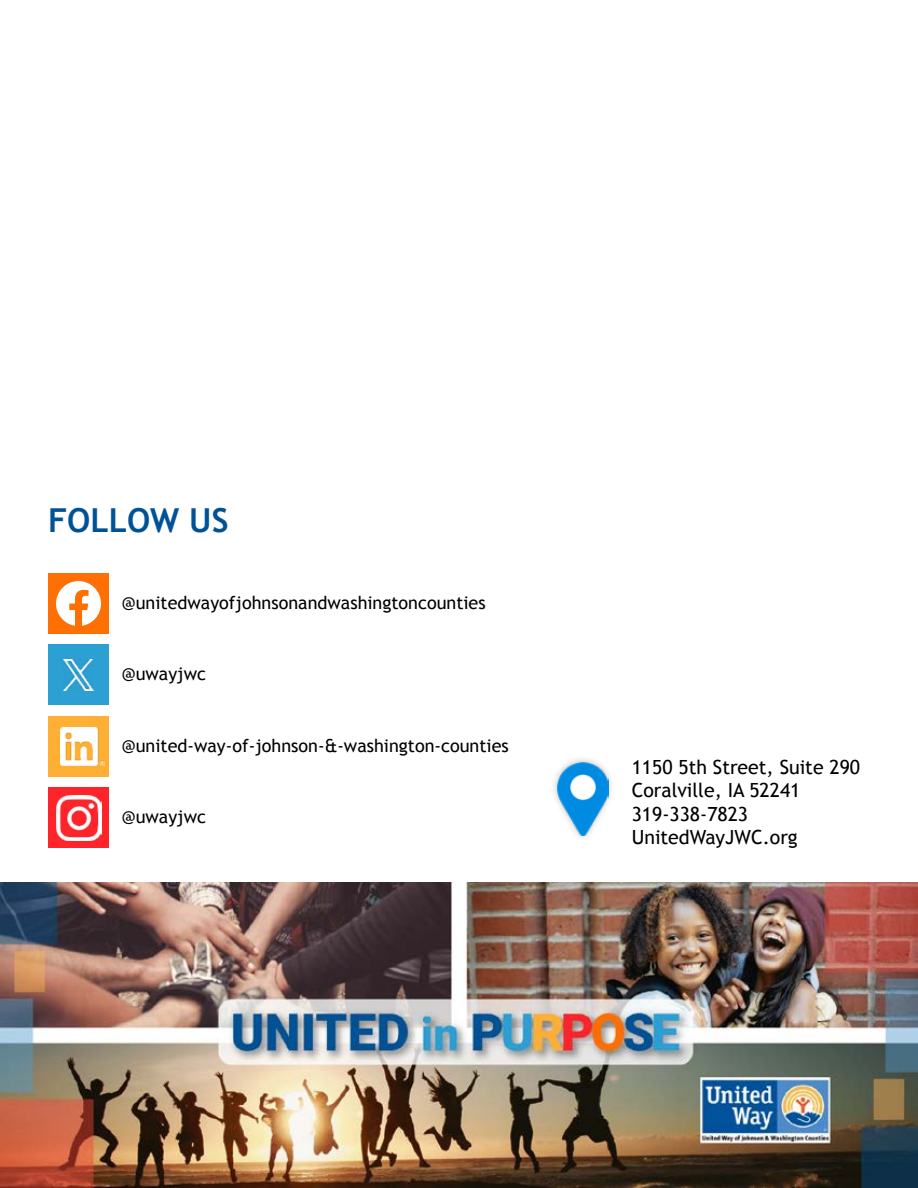
<style>
.page{position:relative;width:918px;height:1188px;background:#fff}
.page>*{position:absolute;margin:0;border:0;box-sizing:border-box;transform-origin:0 0}
.t1{font:700 33px "Trebuchet MS";color:#005296}
.t2{font:19.5px/23.4px "Trebuchet MS";color:#000}
.t3{font:18px "Trebuchet MS";color:#000}
</style>
<div class="page">
<img style="left:0;top:882px;width:918px;height:306px">
<img style="left:554px;top:759px;width:57px;height:79px">
<img style="left:557px;top:762px;width:51px;height:73px">
<div style="left:48px;top:716px;width:61px;height:61px;background:#ffaf34"></div>
<div style="left:48px;top:787px;width:61px;height:61px;background:#ff242a"></div>
<div style="left:48px;top:573px;width:61px;height:61px;background:#ff6f03"></div>
<div style="left:48px;top:644px;width:61px;height:61px;background:#2c9fd3"></div>
<img style="left:64px;top:659px;width:30px;height:31px">
<svg style="left:56px;top:581px;width:45px;height:45px"></svg>
<img style="left:60px;top:727px;width:45px;height:38px">
<img style="left:56px;top:795px;width:45px;height:45px">
<h1 class="t1" style="left:48px;top:500px;width:182px">FOLLOW US</h1>
<p class="t3" style="left:122px;top:592px;width:365px">@unitedwayofjohnsonandwashingtoncounties</p>
<p class="t3" style="left:122px;top:663px;width:86px">@uwayjwc</p>
<p class="t3" style="left:122px;top:735px;width:388px">@united-way-of-johnson-&amp;-washington-counties</p>
<p class="t3" style="left:122px;top:806px;width:86px">@uwayjwc</p>
<p class="t2" style="left:632px;top:756px;width:230px">1150 5th Street, Suite 290<br>Coralville, IA 52241<br>319-338-7823<br>UnitedWayJWC.org</p>
</div>
